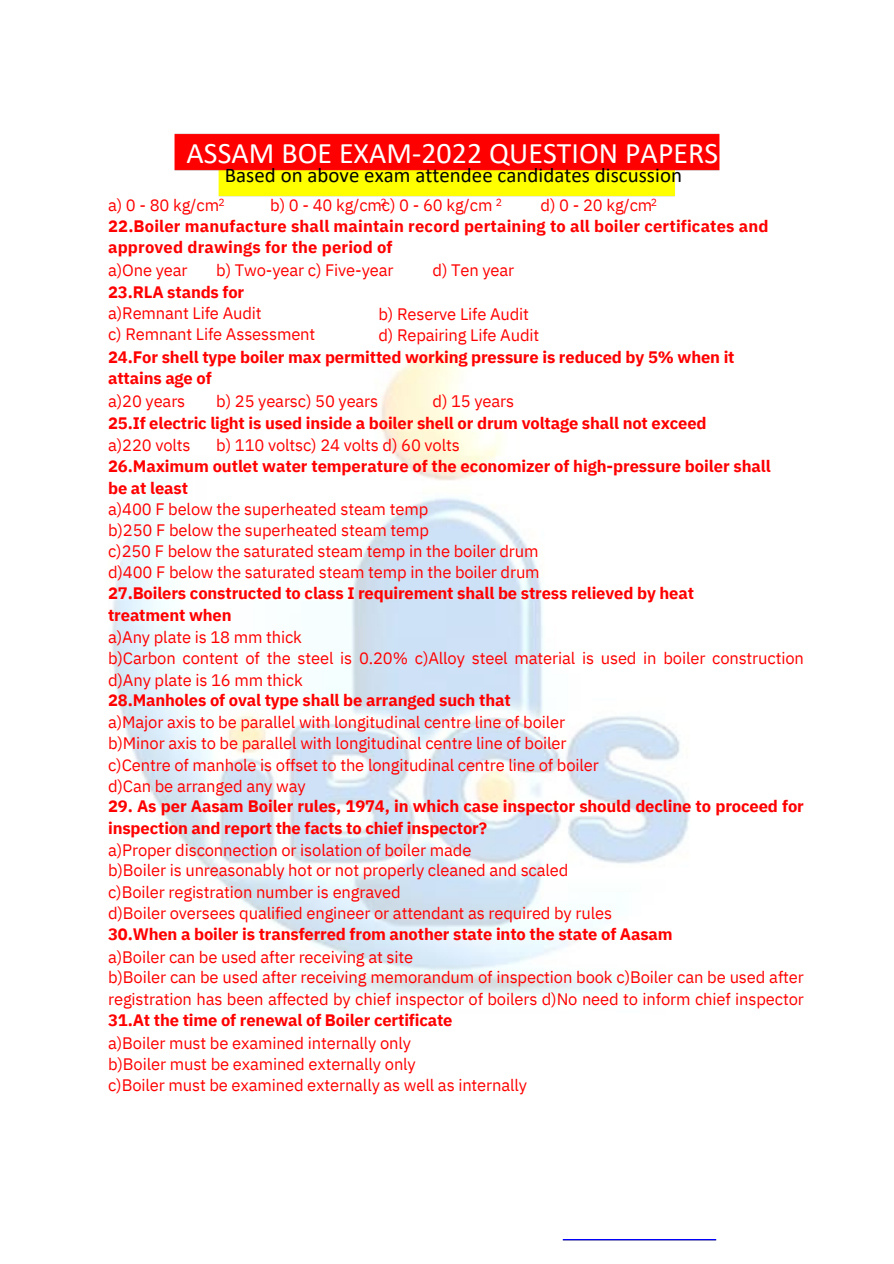
<style>
.page{position:relative;width:894px;height:1264px;background:#fff}
.page>*{position:absolute;margin:0;border:0;box-sizing:border-box;transform-origin:0 0}
.t1{font:29.85px "Calibri";color:#fff}
.t2{font:20.85px "Calibri";color:#000}
.t3{font:16.5px/21.3px "IBM Plex Sans";letter-spacing:-.01em;color:#f00}
.t4{font:700 16.5px/21.3px "IBM Plex Sans";letter-spacing:-.01em;color:#f00}
.t5{font:700 16.5px/21.3px "IBM Plex Sans";letter-spacing:.01em;color:#f00}
.t6{font:10.5px "IBM Plex Sans";color:#f00}
.s1{font-weight:700}
</style>
<div class="page">
<img style="left:111px;top:350px;width:578px;height:647px">
<img style="left:174px;top:133px;width:546px;height:64px">
<img style="left:562px;top:1239px;width:155px;height:1px">
<p class="t1" style="left:186px;top:140px;width:533px">ASSAM BOE EXAM-2022 QUESTION PAPERS</p>
<p class="t2" style="left:225px;top:166px;width:458px">Based on above exam attendee candidates discussion</p>
<h1 class="t6" style="left:218px;top:195px;width:8px">2</h1>
<p class="t6" style="left:380px;top:195px;width:8px">2</p>
<p class="t6" style="left:496px;top:195px;width:8px">2</p>
<p class="t6" style="left:650px;top:195px;width:8px">2</p>
<p class="t3" style="left:108px;top:194px;width:112px">a) 0 - 80 kg/cm</p>
<p class="t3" style="left:270px;top:194px;width:223px">b) 0 - 40 kg/cmc) 0 - 60 kg/cm</p>
<p class="t3" style="left:540px;top:194px;width:113px">d) 0 - 20 kg/cm</p>
<p class="t5" style="left:108px;top:215px;width:661px">22.Boiler manufacture shall maintain record pertaining to all boiler certificates and approved drawings for the period of</p>
<h2 class="t3" style="left:108px;top:259px;width:81px">a)One year</h2>
<p class="t3" style="left:216px;top:259px;width:179px">b) Two-year c) Five-year</p>
<p class="t3" style="left:432px;top:259px;width:83px">d) Ten year</p>
<p class="t3" style="left:108px;top:281px;width:209px"><span class="s1">23.RLA stands for </span>a)Remnant Life Audit<br>c) Remnant Life Assessment</p>
<p class="t3" style="left:378px;top:303px;width:162px">b) Reserve Life Audit d) Repairing Life Audit</p>
<p class="t4" style="left:108px;top:346px;width:628px">24.For shell type boiler max permitted working pressure is reduced by 5% when it attains age of</p>
<p class="t3" style="left:108px;top:390px;width:79px">a)20 years</p>
<p class="t3" style="left:216px;top:390px;width:163px">b) 25 yearsc) 50 years</p>
<p class="t3" style="left:432px;top:390px;width:83px">d) 15 years</p>
<p class="t4" style="left:108px;top:412px;width:600px">25.If electric light is used inside a boiler shell or drum voltage shall not exceed</p>
<h2 class="t3" style="left:108px;top:434px;width:84px">a)220 volts</h2>
<p class="t3" style="left:216px;top:434px;width:245px">b) 110 voltsc) 24 volts d) 60 volts</p>
<h2 class="t4" style="left:108px;top:455px;width:664px">26.Maximum outlet water temperature of the economizer of high-pressure boiler shall</h2>
<p class="t4" style="left:108px;top:477px;width:81px">be at least</p>
<p class="t3" style="left:108px;top:498px;width:321px">a)400 F below the superheated steam temp</p>
<p class="t3" style="left:108px;top:519px;width:322px">b)250 F below the superheated steam temp</p>
<p class="t3" style="left:108px;top:540px;width:432px">c)250 F below the saturated steam temp in the boiler drum</p>
<p class="t3" style="left:108px;top:561px;width:433px">d)400 F below the saturated steam temp in the boiler drum</p>
<p class="t4" style="left:108px;top:582px;width:587px">27.Boilers constructed to class I requirement shall be stress relieved by heat</p>
<p class="t4" style="left:108px;top:604px;width:125px">treatment when</p>
<p class="t3" style="left:108px;top:626px;width:195px">a)Any plate is 18 mm thick</p>
<p class="t3" style="left:108px;top:646px;width:697px;line-height:22.5px">b)Carbon content of the steel is 0.20% c)Alloy steel material is used in boiler construction d)Any plate is 16 mm thick</p>
<p class="t4" style="left:108px;top:689px;width:404px">28.Manholes of oval type shall be arranged such that</p>
<p class="t3" style="left:108px;top:711px;width:458px">a)Major axis to be parallel with longitudinal centre line of boiler</p>
<p class="t3" style="left:108px;top:732px;width:460px">b)Minor axis to be parallel with longitudinal centre line of boiler</p>
<p class="t3" style="left:108px;top:753px;width:492px">c)Centre of manhole is offset to the longitudinal centre line of boiler</p>
<p class="t3" style="left:108px;top:775px;width:199px">d)Can be arranged any way</p>
<p class="t4" style="left:108px;top:795px;width:697px">29. As per Aasam Boiler rules, 1974, in which case inspector should decline to proceed for inspection and report the facts to chief inspector?</p>
<p class="t3" style="left:108px;top:839px;width:365px">a)Proper disconnection or isolation of boiler made</p>
<p class="t3" style="left:108px;top:859px;width:461px">b)Boiler is unreasonably hot or not properly cleaned and scaled</p>
<p class="t3" style="left:108px;top:880px;width:294px">c)Boiler registration number is engraved</p>
<p class="t3" style="left:108px;top:902px;width:505px">d)Boiler oversees qualified engineer or attendant as required by rules</p>
<p class="t4" style="left:108px;top:923px;width:566px">30.When a boiler is transferred from another state into the state of Aasam</p>
<p class="t3" style="left:108px;top:946px;width:306px">a)Boiler can be used after receiving at site</p>
<p class="t3" style="left:108px;top:966px;width:697px;text-align:justify">b)Boiler can be used after receiving memorandum of inspection book c)Boiler can be used after registration has been affected by chief inspector of boilers d)No need to inform chief inspector <span class="s1">31.At the time of renewal of Boiler certificate</span></p>
<p class="t3" style="left:108px;top:1031px;width:304px">a)Boiler must be examined internally only</p>
<p class="t3" style="left:108px;top:1053px;width:309px">b)Boiler must be examined externally only</p>
<p class="t3" style="left:108px;top:1074px;width:420px">c)Boiler must be examined externally as well as internally</p>
</div>
